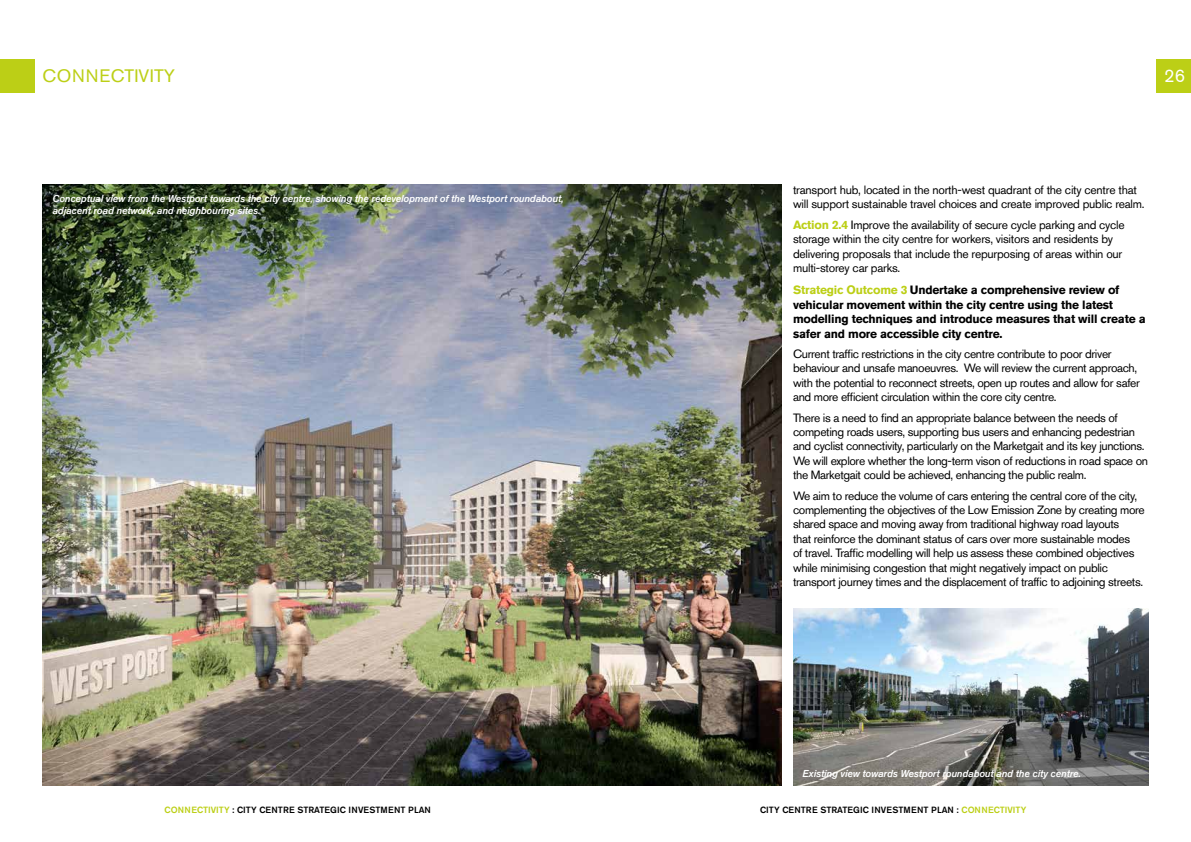
<style>
.page{position:relative;width:1191px;height:842px;background:#fff}
.page>*{position:absolute;margin:0;border:0;box-sizing:border-box;transform-origin:0 0}
.t1{font:18px "Akzidenz Grotesk Std";letter-spacing:.01em;color:#bccf16}
.t2{font:18px "Akzidenz Grotesk Std";color:#fff}
.t3{font:12px/14.4px "Akzidenz Grotesk Std";letter-spacing:-.03em;color:#000}
.t4{font:700 12px/14.4px "Akzidenz Grotesk Std";letter-spacing:-.02em;color:#000}
.t5{font:italic 500 10px/12px "Akzidenz Grotesk Std";letter-spacing:-.01em;color:#fff}
.t6{font:500 9px "Akzidenz Grotesk Std";color:#000}
.s1{font-weight:700;color:#bccf16}
.s2{color:#bccf16}
</style>
<div class="page">
<img style="left:43px;top:185px;width:738px;height:600px">
<div style="left:0;top:60px;width:34px;height:33px;background:#bccf16"></div>
<div style="left:1157px;top:60px;width:34px;height:33px;background:#bccf16"></div>
<img style="left:793px;top:608px;width:355px;height:177px">
<h1 class="t1" style="left:43px;top:65px;width:134px">CONNECTIVITY</h1>
<p class="t5" style="left:52px;top:192px;width:512px">Conceptual view from the Westport towards the city centre, showing the redevelopment of the Westport roundabout, adjacent road network, and neighbouring sites.</p>
<h1 class="t2" style="left:1164px;top:65px;width:23px">26</h1>
<p class="t3" style="left:793px;top:183px;width:353px">transport hub, located in the north-west quadrant of the city centre that will support sustainable travel choices and create improved public realm.</p>
<p class="t3" style="left:793px;top:217px;width:333px"><span class="s1">Action 2.4</span> Improve the availability of secure cycle parking and cycle storage within the city centre for workers, visitors and residents by delivering proposals that include the repurposing of areas within our multi-storey car parks.</p>
<p class="t4" style="left:793px;top:283px;width:354px"><span class="s2">Strategic Outcome 3</span> Undertake a comprehensive review of vehicular movement within the city centre using the latest modelling techniques and introduce measures that will create a safer and more accessible city centre.</p>
<p class="t3" style="left:793px;top:347px;width:348px">Current traffic restrictions in the city centre contribute to poor driver behaviour and unsafe manoeuvres. We will review the current approach, with the potential to reconnect streets, open up routes and allow for safer and more efficient circulation within the core city centre.</p>
<p class="t3" style="left:793px;top:410px;width:356px">There is a need to find an appropriate balance between the needs of competing roads users, supporting bus users and enhancing pedestrian and cyclist connectivity, particularly on the Marketgait and its key junctions.<br>We will explore whether the long-term vison of reductions in road space on the Marketgait could be achieved, enhancing the public realm.</p>
<p class="t3" style="left:793px;top:488px;width:353px">We aim to reduce the volume of cars entering the central core of the city, complementing the objectives of the Low Emission Zone by creating more shared space and moving away from traditional highway road layouts<br>that reinforce the dominant status of cars over more sustainable modes<br>of travel. Traffic modelling will help us assess these combined objectives while minimising congestion that might negatively impact on public transport journey times and the displacement of traffic to adjoining streets.</p>
<p class="t5" style="left:802px;top:768px;width:280px">Existing view towards Westport roundabout and the city centre.</p>
<p class="t6" style="left:164px;top:805px;width:268px"><span class="s2">CONNECTIVITY</span> : CITY CENTRE STRATEGIC INVESTMENT PLAN</p>
<p class="t6" style="left:760px;top:805px;width:268px">CITY CENTRE STRATEGIC INVESTMENT PLAN : <span class="s2">CONNECTIVITY</span></p>
</div>
